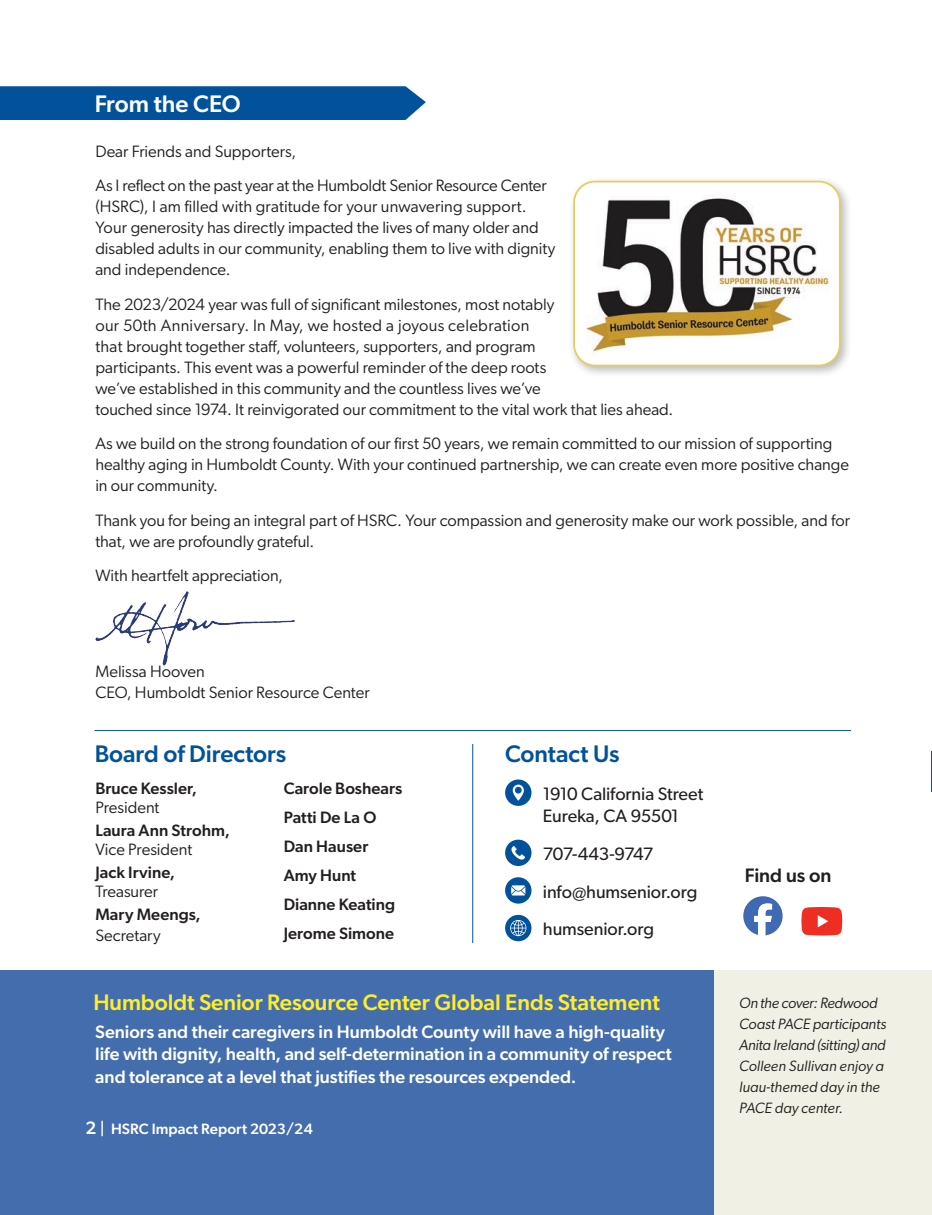
<style>
.page{position:relative;width:932px;height:1215px;background:#fff}
.page>*{position:absolute;margin:0;border:0;box-sizing:border-box;transform-origin:0 0}
.t1{font:500 24px "Gibson";color:#01529a}
.t2{font:500 24px "Gibson";color:#fff}
.t3{font:500 22.5px "Gibson";letter-spacing:-.005em;color:#ffee29}
.t4{font:500 19.5px "Gibson";letter-spacing:-.005em;color:#231f20}
.t5{font:500 18px/22.5px "Gibson";letter-spacing:-.005em;color:#fff}
.t6{font:18px/37.7px "Gibson";letter-spacing:-.005em;color:#231f20}
.t7{font:16.5px/21px "Gibson";color:#231f20}
.t8{font:500 16.5px/29px "Gibson";letter-spacing:.005em;color:#231f20}
.t9{font:italic 15px/21px "Gibson";letter-spacing:-.005em;color:#231f20}
.t10{font:500 15px "Gibson";letter-spacing:.005em;color:#fff}
.s1{font-size:18px}
.s2{font-size:16.5px}
</style>
<div class="page">
<div style="left:0;top:86px;width:426px;height:34px;background:#01529a"></div>
<div style="left:0;top:971px;width:932px;height:244px;background:#f1f0e4"></div>
<div style="left:0;top:971px;width:714px;height:244px;background:#446dad"></div>
<img style="left:133px;top:597px;width:52px;height:30px">
<hr style="left:94px;top:730px;width:756px;height:1px;background:#01529a">
<div style="left:505px;top:780px;width:26px;height:26px;background:#01529a;border-radius:50%"></div>
<svg style="left:512px;top:785px;width:12px;height:16px"></svg>
<div style="left:505px;top:840px;width:26px;height:26px;background:#01529a;border-radius:50%"></div>
<svg style="left:511px;top:846px;width:14px;height:14px"></svg>
<div style="left:505px;top:877px;width:26px;height:27px;background:#01529a;border-radius:50%"></div>
<svg style="left:511px;top:885px;width:14px;height:11px"></svg>
<div style="left:505px;top:915px;width:26px;height:26px;background:#01529a;border-radius:50%"></div>
<svg style="left:510px;top:920px;width:16px;height:16px"></svg>
<svg style="left:743px;top:896px;width:39px;height:40px"></svg>
<svg style="left:801px;top:907px;width:41px;height:29px"></svg>
<hr style="left:472px;top:744px;width:1px;height:199px;background:#01529a">
<hr style="left:931px;top:751px;width:1px;height:41px;background:#01529a">
<div style="left:568px;top:176px;width:284px;height:202px;background:#231f20;opacity:.3"></div>
<div style="left:574px;top:182px;width:265px;height:183px;background:#fff;border-radius:21px"></div>
<img style="left:586px;top:196px;width:243px;height:157px">
<div style="left:573px;top:181px;width:267px;height:185px;border:2px solid #e7cd60;border-radius:21px"></div>
<h1 class="t2" style="left:95px;top:89px;width:147px">From the CEO</h1>
<p class="t7" style="left:95px;top:134px;width:453px;line-height:34.5px">Dear Friends and Supporters,<br>As I reflect on the past year at the Humboldt Senior Resource Center</p>
<p class="t7" style="left:95px;top:196px;width:461px">(HSRC), I am filled with gratitude for your unwavering support.<br>Your generosity has directly impacted the lives of many older and disabled adults in our community, enabling them to live with dignity and independence.</p>
<p class="t7" style="left:95px;top:294px;width:579px">The 2023/2024 year was full of significant milestones, most notably<br>our 50th Anniversary. In May, we hosted a joyous celebration<br>that brought together staff, volunteers, supporters, and program<br>participants. This event was a powerful reminder of the deep roots<br>we’ve established in this community and the countless lives we’ve<br>touched since 1974. It reinvigorated our commitment to the vital work that lies ahead.</p>
<p class="t7" style="left:95px;top:433px;width:755px">As we build on the strong foundation of our first 50 years, we remain committed to our mission of supporting healthy aging in Humboldt County. With your continued partnership, we can create even more positive change in our community.</p>
<p class="t7" style="left:95px;top:510px;width:756px">Thank you for being an integral part of HSRC. Your compassion and generosity make our work possible, and for that, we are profoundly grateful.</p>
<p class="t7" style="left:95px;top:565px;width:189px">With heartfelt appreciation,</p>
<p class="t7" style="left:95px;top:661px;width:276px">Melissa Hooven<br>CEO, Humboldt Senior Resource Center</p>
<h1 class="t1" style="left:95px;top:739px;width:193px">Board of Directors</h1>
<h1 class="t1" style="left:505px;top:739px;width:116px">Contact Us</h1>
<p class="t8" style="left:95px;top:774px;width:103px">Bruce Kessler,</p>
<p class="t7" style="left:95px;top:797px;width:66px">President</p>
<p class="t8" style="left:95px;top:815px;width:136px">Laura Ann Strohm,</p>
<p class="t7" style="left:95px;top:838px;width:98px">Vice President</p>
<p class="t8" style="left:95px;top:857px;width:81px">Jack Irvine,</p>
<p class="t7" style="left:95px;top:880px;width:64px">Treasurer</p>
<p class="t8" style="left:95px;top:899px;width:107px">Mary Meengs,</p>
<p class="t7" style="left:95px;top:924px;width:67px">Secretary</p>
<p class="t8" style="left:284px;top:774px;width:120px">Carole Boshears<br>Patti De La O<br>Dan Hauser<br>Amy Hunt<br>Dianne Keating<br>Jerome Simone</p>
<p class="t6" style="left:543px;top:782px;width:162px;line-height:22.5px">1910 California Street<br>Eureka, CA 95501</p>
<p class="t6" style="left:543px;top:835px;width:156px">707-443-9747 info@humsenior.org humsenior.org</p>
<h2 class="t3" style="left:93px;top:988px;width:568px">Humboldt Senior Resource Center Global Ends Statement</h2>
<p class="t5" style="left:95px;top:1020px;width:578px">Seniors and their caregivers in Humboldt County will have a high-quality life with dignity, health, and self-determination in a community of respect and tolerance at a level that justifies the resources expended.</p>
<p class="t10" style="left:86px;top:1120px;width:229px"><span class="s1">2</span> <span class="s2">|</span> HSRC Impact Report 2023/24</p>
<p class="t4" style="left:744px;top:864px;width:88px">Find us on</p>
<p class="t9" style="left:739px;top:992px;width:149px">On the cover: Redwood<br>Coast PACE participants<br>Anita Ireland (sitting) and<br>Colleen Sullivan enjoy a luau-themed day in the<br>PACE day center.</p>
</div>
